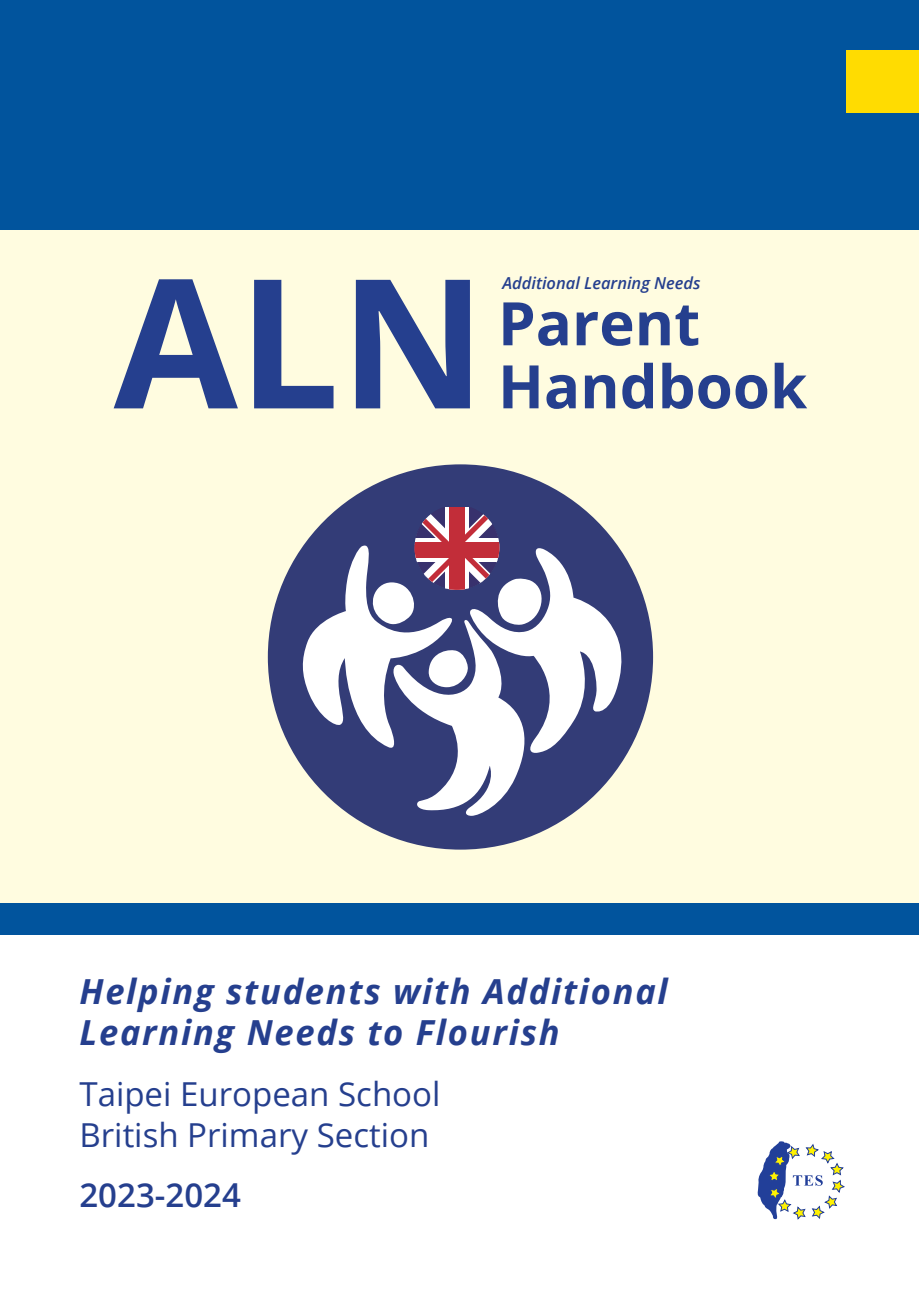
<style>
.page{position:relative;width:919px;height:1289px;background:#fff}
.page>*{position:absolute;margin:0;border:0;box-sizing:border-box;transform-origin:0 0}
.t1{font:700 180px "Open Sans";color:#253f8e}
.t2{font:700 60px/63px "Open Sans";color:#253f8e}
.t3{font:italic 700 34.5px/41.4px "Open Sans";letter-spacing:.05em;color:#253f8e}
.t4{font:33px/40.5px "Open Sans";color:#253f8e}
.t5{font:600 33px "Open Sans";color:#253f8e}
.t6{font:italic 600 16.5px "Open Sans";color:#253f8e}
</style>
<div class="page">
<div style="left:0;top:0;width:918px;height:934px;background:#01549d"></div>
<div style="left:846px;top:50px;width:72px;height:63px;background:#ffdc01"></div>
<svg style="left:757px;top:1141px;width:87px;height:78px"></svg>
<div style="left:0;top:230px;width:918px;height:672px;background:#fffce0"></div>
<div style="left:268px;top:464px;width:385px;height:385px;background:#333c77;border-radius:50%"></div>
<svg style="left:301px;top:507px;width:325px;height:308px"></svg>
<h1 class="t1" style="left:114px;top:216px;width:374px">ALN</h1>
<p class="t6" style="left:502px;top:272px;width:200px">Additional Learning Needs</p>
<h2 class="t2" style="left:498px;top:290px;width:310px">Parent<br>Handbook</h2>
<p class="t3" style="left:79px;top:969px;width:590px">Helping students with Additional<br>Learning Needs to Flourish</p>
<p class="t4" style="left:79px;top:1073px;width:362px">Taipei European School<br>British Primary Section</p>
<p class="t5" style="left:79px;top:1172px;width:163px">2023-2024</p>
</div>
